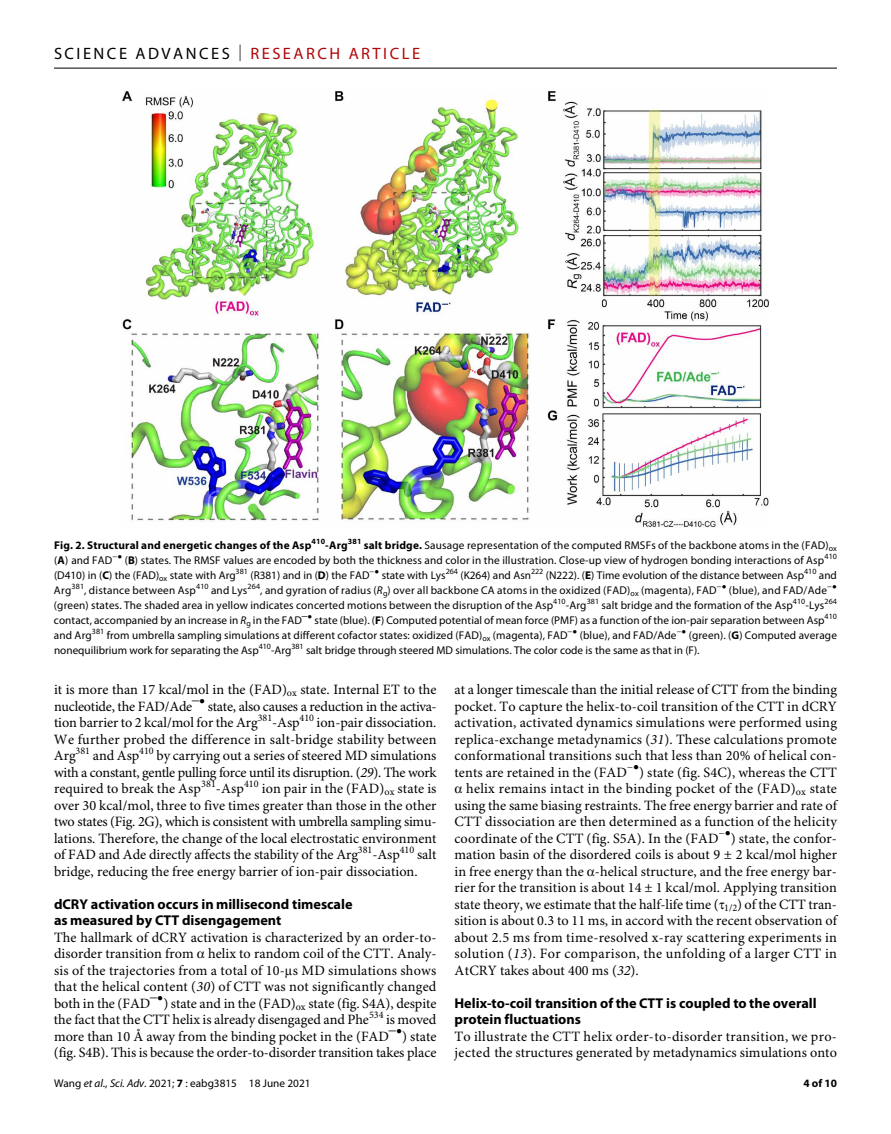
<style>
.page{position:relative;width:891px;height:1134px;background:#fff}
.page>*{position:absolute;margin:0;border:0;box-sizing:border-box;transform-origin:0 0}
.t1{font:16.5px "Myriad Pro";letter-spacing:.15em;color:#000}
.t2{font:14.25px/16.5px "Minion Pro";letter-spacing:.01em;color:#000;text-align:justify}
.t3{font:700 14.25px/16.5px "Myriad Pro";color:#000}
.t4{font:14.25px "Minion Pro";letter-spacing:.03em;color:#000}
.t5{font:11.25px/15px "Myriad Pro";color:#000;text-align:justify}
.t6{font:700 11.25px "Myriad Pro";color:#000}
.s1{font-weight:300}
.s2{color:#b10508}
.s3{font-weight:700}
.s4{font-style:italic}
</style>
<div class="page">
<hr style="left:54px;top:68px;width:783px;height:1px;background:#000">
<img style="left:122px;top:90px;width:647px;height:437px">
<p class="t1" style="left:54px;top:40px;width:368px">SCIENCE ADVANCES <span class="s1">|</span> <span class="s2">RESEARCH ARTICLE</span></p>
<p class="t5" style="left:54px;top:538px;width:785px"><span class="s3">Fig. 2. Structural and energetic changes of the Asp</span><sup>410</sup><span class="s3">-Arg</span><sup>381</sup> <span class="s3">salt bridge.</span> Sausage representation of the computed RMSFs of the backbone atoms in the (FAD)<sub>ox </sub>(<span class="s3">A</span>) and FAD<sup>−●</sup> (<span class="s3">B</span>) states. The RMSF values are encoded by both the thickness and color in the illustration. Close-up view of hydrogen bonding interactions of Asp<sup>410 </sup>(D410) in (<span class="s3">C</span>) the (FAD)<sub>ox</sub> state with Arg<sup>381</sup> (R381) and in (<span class="s3">D</span>) the FAD<sup>−●</sup> state with Lys<sup>264</sup> (K264) and Asn<sup>222</sup> (N222). (<span class="s3">E</span>) Time evolution of the distance between Asp<sup>410</sup> and Arg<sup>381</sup>, distance between Asp<sup>410</sup> and Lys<sup>264</sup>, and gyration of radius (<span class="s4">R</span><sub>g</sub>) over all backbone CA atoms in the oxidized (FAD)<sub>ox</sub> (magenta), FAD<sup>−●</sup> (blue), and FAD/Ade<sup>−● </sup>(green) states. The shaded area in yellow indicates concerted motions between the disruption of the Asp<sup>410</sup>-Arg<sup>381</sup> salt bridge and the formation of the Asp<sup>410</sup>-Lys<sup>264 </sup>contact, accompanied by an increase in <span class="s4">R</span><sub>g</sub> in the FAD<sup>─</sup><sup>●</sup> state (blue). (<span class="s3">F</span>) Computed potential of mean force (PMF) as a function of the ion-pair separation between Asp<sup>410 </sup>and Arg<sup>381</sup> from umbrella sampling simulations at different cofactor states: oxidized (FAD)<sub>ox</sub> (magenta), FAD<sup>−●</sup> (blue), and FAD/Ade<sup>−●</sup> (green). (<span class="s3">G</span>) Computed average nonequilibrium work for separating the Asp<sup>410</sup>-Arg<sup>381</sup> salt bridge through steered MD simulations. The color code is the same as that in (F).</p>
<p class="t2" style="left:54px;top:683px;width:384px">it is more than 17 kcal/mol in the (FAD)<sub>ox</sub> state. Internal ET to the nucleotide, the FAD/Ade<sup>─</sup><sup>●</sup> state, also causes a reduction in the activa&shy;tion barrier to 2 kcal/mol for the Arg<sup>381</sup>-Asp<sup>410</sup> ion-pair dissociation.<br>We further probed the difference in salt-bridge stability between Arg<sup>381</sup> and Asp<sup>410</sup> by carrying out a series of steered MD simulations with a constant, gentle pulling force until its disruption. (<span class="s4">29</span>). The work required to break the Asp<sup>381</sup>-Asp<sup>410</sup> ion pair in the (FAD)<sub>ox</sub> state is over 30 kcal/mol, three to five times greater than those in the other two states (Fig. 2G), which is consistent with umbrella sampling simu&shy;lations. Therefore, the change of the local electrostatic environment of FAD and Ade directly affects the stability of the Arg<sup>381</sup>-Asp<sup>410</sup> salt bridge, reducing the free energy barrier of ion-pair dissociation.</p>
<p class="t3" style="left:54px;top:894px;width:300px">dCRY activation occurs in millisecond timescale as measured by CTT disengagement</p>
<p class="t2" style="left:54px;top:930px;width:384px">The hallmark of dCRY activation is characterized by an order-to&shy;disorder transition from helix to random coil of the CTT. Analy&shy;sis of the trajectories from a total of 10- s MD simulations shows that the helical content (<span class="s4">30</span>) of CTT was not significantly changed both in the (FAD<sup>─</sup><sup>●</sup>) state and in the (FAD)<sub>ox</sub> state (fig. S4A), despite the fact that the CTT helix is already disengaged and Phe<sup>534</sup> is moved more than 10 Å away from the binding pocket in the (FAD<sup>─</sup><sup>●</sup>) state (fig. S4B). This is because the order-to-disorder transition takes place</p>
<p class="t5" style="left:54px;top:1076px;width:258px">Wang <span class="s4">et al</span>., <span class="s4">Sci. Adv.</span> 2021; <span class="s3">7</span> : eabg3815 18 June 2021</p>
<p class="t2" style="left:454px;top:683px;width:384px">at a longer timescale than the initial release of CTT from the binding</p>
<p class="t2" style="left:454px;top:699px;width:384px">pocket. To capture the helix-to-coil transition of the CTT in dCRY</p>
<p class="t2" style="left:454px;top:716px;width:384px">activation, activated dynamics simulations were performed using</p>
<p class="t2" style="left:454px;top:732px;width:384px">replica-exchange metadynamics (<span class="s4">31</span>). These calculations promote</p>
<p class="t2" style="left:454px;top:749px;width:384px">conformational transitions such that less than 20% of helical con-</p>
<p class="t2" style="left:454px;top:765px;width:384px">tents are retained in the (FAD<sup>−●</sup>) state (fig. S4C), whereas the CTT</p>
<p class="t2" style="left:466px;top:782px;width:372px">helix remains intact in the binding pocket of the (FAD)<sub>ox</sub> state</p>
<p class="t2" style="left:454px;top:798px;width:384px">using the same biasing restraints. The free energy barrier and rate of</p>
<p class="t2" style="left:454px;top:815px;width:384px">CTT dissociation are then determined as a function of the helicity</p>
<p class="t2" style="left:454px;top:831px;width:384px">coordinate of the CTT (fig. S5A). In the (FAD<sup>−●</sup>) state, the confor-</p>
<p class="t2" style="left:455px;top:848px;width:384px">mation basin of the disordered coils is about 9 ± 2 kcal/mol higher</p>
<p class="t2" style="left:455px;top:864px;width:384px">in free energy than the -helical structure, and the free energy bar-</p>
<p class="t2" style="left:455px;top:881px;width:384px">rier for the transition is about 14 ± 1 kcal/mol. Applying transition</p>
<p class="t2" style="left:455px;top:897px;width:384px">state theory, we estimate that the half-life time (▼<sub>1/2</sub>) of the CTT tran-</p>
<p class="t2" style="left:455px;top:914px;width:384px">sition is about 0.3 to 11 ms, in accord with the recent observation of</p>
<p class="t2" style="left:455px;top:930px;width:384px">about 2.5 ms from time-resolved x-ray scattering experiments in</p>
<p class="t4" style="left:455px;top:945px;width:384px">solution (<span class="s4">13</span>). For comparison, the unfolding of a larger CTT in</p>
<p class="t2" style="left:455px;top:963px;width:186px">AtCRY takes about 400 ms (<span class="s4">32</span>).</p>
<p class="t3" style="left:455px;top:993px;width:364px">Helix-to-coil transition of the CTT is coupled to the overall protein fluctuations</p>
<p class="t2" style="left:455px;top:1029px;width:384px">To illustrate the CTT helix order-to-disorder transition, we pro&shy;jected the structures generated by metadynamics simulations onto</p>
<p class="t6" style="left:803px;top:1074px;width:35px">4 of 10</p>
</div>
